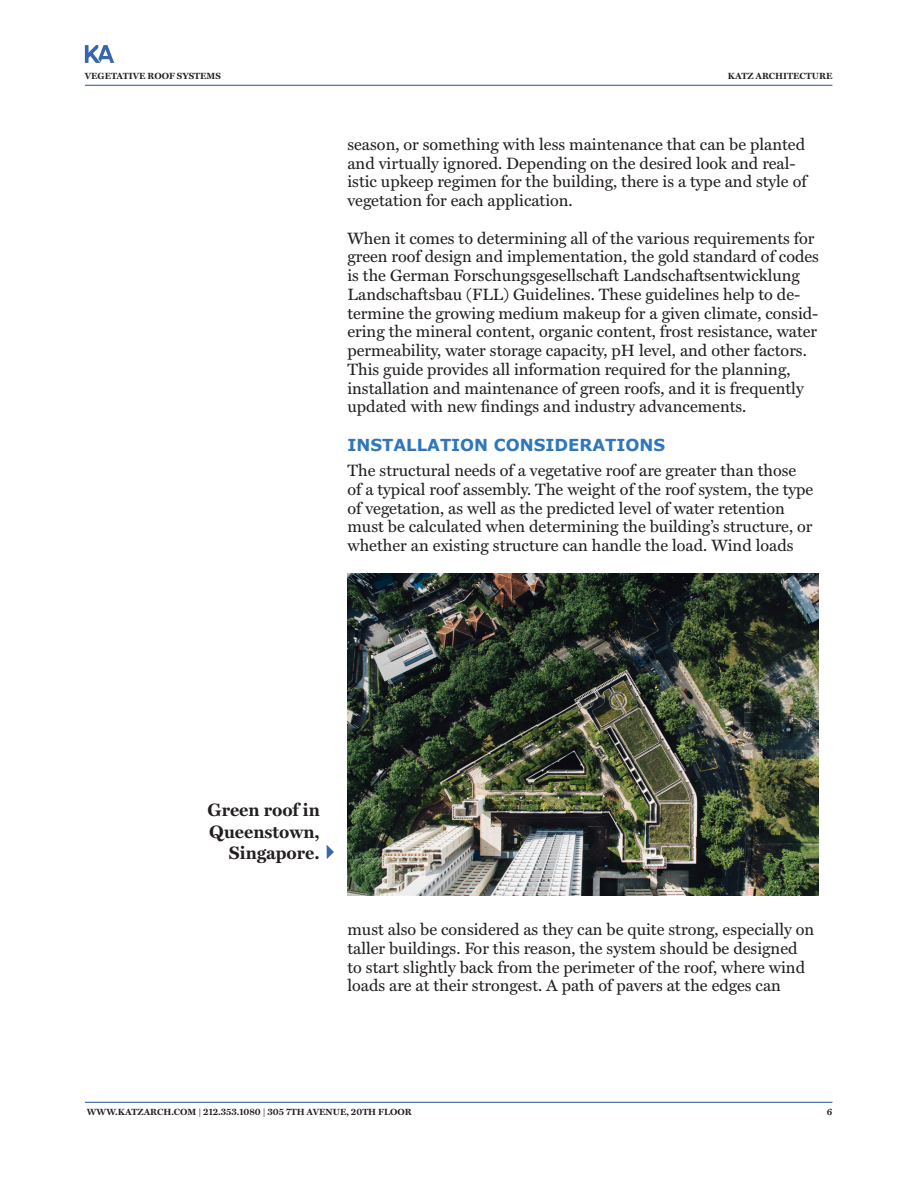
<style>
.page{position:relative;width:918px;height:1188px;background:#fff}
.page>*{position:absolute;margin:0;border:0;box-sizing:border-box;transform-origin:0 0}
.t1{font:700 18px/21.6px "Miller Text";color:#231f20;text-align:right}
.t2{font:16.5px/18.8px "Miller Text";color:#231f20}
.t3{font:700 16.5px "Verdana";color:#3077b9}
.t4{font:700 9px "Miller Text";color:#231f20}
</style>
<div class="page">
<svg style="left:85px;top:45px;width:29px;height:18px"></svg>
<hr style="left:85px;top:85px;width:747px;height:1px;background:#3866ab">
<hr style="left:85px;top:1102px;width:747px;height:1px;background:#3866ab">
<img style="left:347px;top:573px;width:472px;height:322px">
<svg style="left:327px;top:845px;width:7px;height:14px"></svg>
<p class="t4" style="left:85px;top:69px;width:138px">VEGETATIVE ROOF SYSTEMS</p>
<p class="t4" style="left:728px;top:69px;width:106px">KATZ ARCHITECTURE</p>
<p class="t2" style="left:347px;top:134px;width:461px">season, or something with less maintenance that can be planted and virtually ignored. Depending on the desired look and real&shy;istic upkeep regimen for the building, there is a type and style of vegetation for each application.</p>
<p class="t2" style="left:347px;top:227px;width:473px">When it comes to determining all of the various requirements for green roof design and implementation, the gold standard of codes is the German Forschungsgesellschaft Landschaftsentwicklung Landschaftsbau (FLL) Guidelines. These guidelines help to de&shy;termine the growing medium makeup for a given climate, consid&shy;ering the mineral content, organic content, frost resistance, water permeability, water storage capacity, pH level, and other factors.<br>This guide provides all information required for the planning, installation and maintenance of green roofs, and it is frequently updated with new findings and industry advancements.</p>
<p class="t3" style="left:347px;top:434px;width:319px">INSTALLATION CONSIDERATIONS</p>
<p class="t2" style="left:347px;top:460px;width:467px">The structural needs of a vegetative roof are greater than those of a typical roof assembly. The weight of the roof system, the type of vegetation, as well as the predicted level of water retention must be calculated when determining the building’s structure, or whether an existing structure can handle the load. Wind loads</p>
<p class="t1" style="left:208px;top:798px;width:114px">Green roof in<br>Queenstown,<br>Singapore.</p>
<p class="t2" style="left:347px;top:919px;width:468px">must also be considered as they can be quite strong, especially on taller buildings. For this reason, the system should be designed to start slightly back from the perimeter of the roof, where wind loads are at their strongest. A path of pavers at the edges can</p>
<p class="t4" style="left:87px;top:1105px;width:326px">WWW.KATZARCH.COM | 212.353.1080 | 305 7TH AVENUE, 20TH FLOOR</p>
<p class="t4" style="left:827px;top:1105px;width:7px">6</p>
</div>
